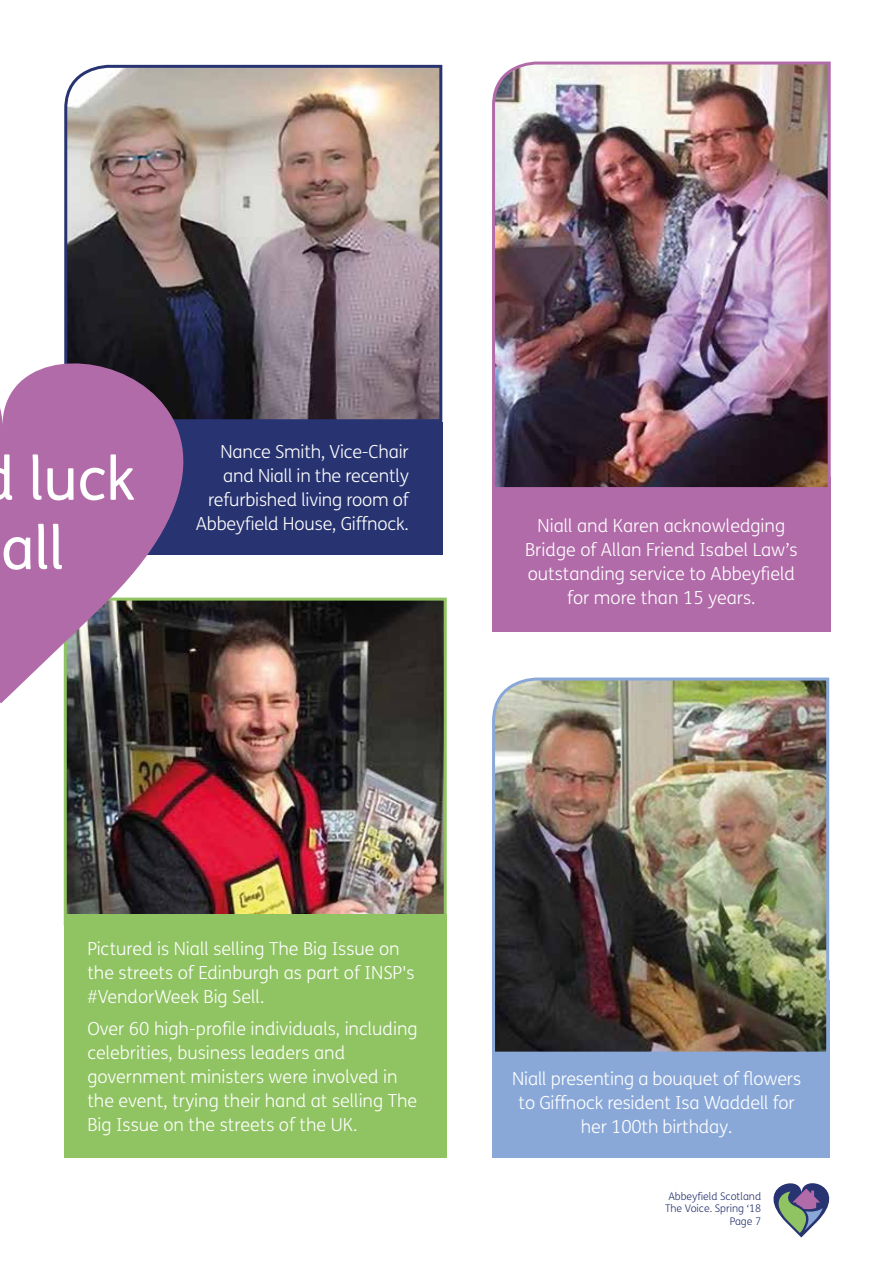
<style>
.page{position:relative;width:893px;height:1263px;background:#fff}
.page>*{position:absolute;margin:0;border:0;box-sizing:border-box;transform-origin:0 0}
.t1{font:59.85px/69.3px "FS Me";letter-spacing:-.01em;color:#fff}
.t2{font:300 18px/24px "FS Me";color:#fff;text-align:center}
.t3{font:300 10.5px/12.6px "FS Me";color:#283371;text-align:right}
</style>
<div class="page">
<div style="left:64px;top:422px;width:378px;height:133px;background:#283371"></div>
<div style="left:492px;top:477px;width:339px;height:155px;background:#b26ba9"></div>
<div style="left:492px;top:981px;width:337px;height:177px;background:#89a8d8"></div>
<img style="left:492px;top:677px;width:338px;height:379px">
<svg style="left:773px;top:1183px;width:57px;height:54px"></svg>
<img style="left:492px;top:61px;width:339px;height:427px">
<img style="left:63px;top:597px;width:384px;height:329px">
<img style="left:64px;top:64px;width:379px;height:360px">
<div style="left:64px;top:914px;width:383px;height:244px;background:#90c362"></div>
<svg style="left:0;top:291px;width:334px;height:412px"></svg>
<h1 class="t1" style="left:1px;top:445px;width:136px;text-indent:28px">luck all</h1>
<p class="t2" style="left:196px;top:440px;width:215px;text-align:right">Nance Smith, Vice-Chair and Niall in the recently refurbished living room of<br>Abbeyfield House, Giffnock.</p>
<p class="t2" style="left:525px;top:514px;width:274px">Niall and Karen acknowledging<br>Bridge of Allan Friend Isabel Law’s outstanding service to Abbeyfield for more than 15 years.</p>
<p class="t2" style="left:87px;top:937px;width:329px;text-align:left">Pictured is Niall selling The Big Issue on the streets of Edinburgh as part of INSP's #VendorWeek Big Sell.</p>
<p class="t2" style="left:87px;top:1017px;width:332px;text-align:left">Over 60 high-profile individuals, including celebrities, business leaders and government ministers were involved in the event, trying their hand at selling The Big Issue on the streets of the UK.</p>
<p class="t2" style="left:512px;top:1067px;width:290px">Niall presenting a bouquet of flowers to Giffnock resident Isa Waddell for her 100th birthday.</p>
<p class="t3" style="left:665px;top:1190px;width:98px">Abbeyfield Scotland<br>The Voice. Spring ‘18<br>Page 7</p>
</div>
